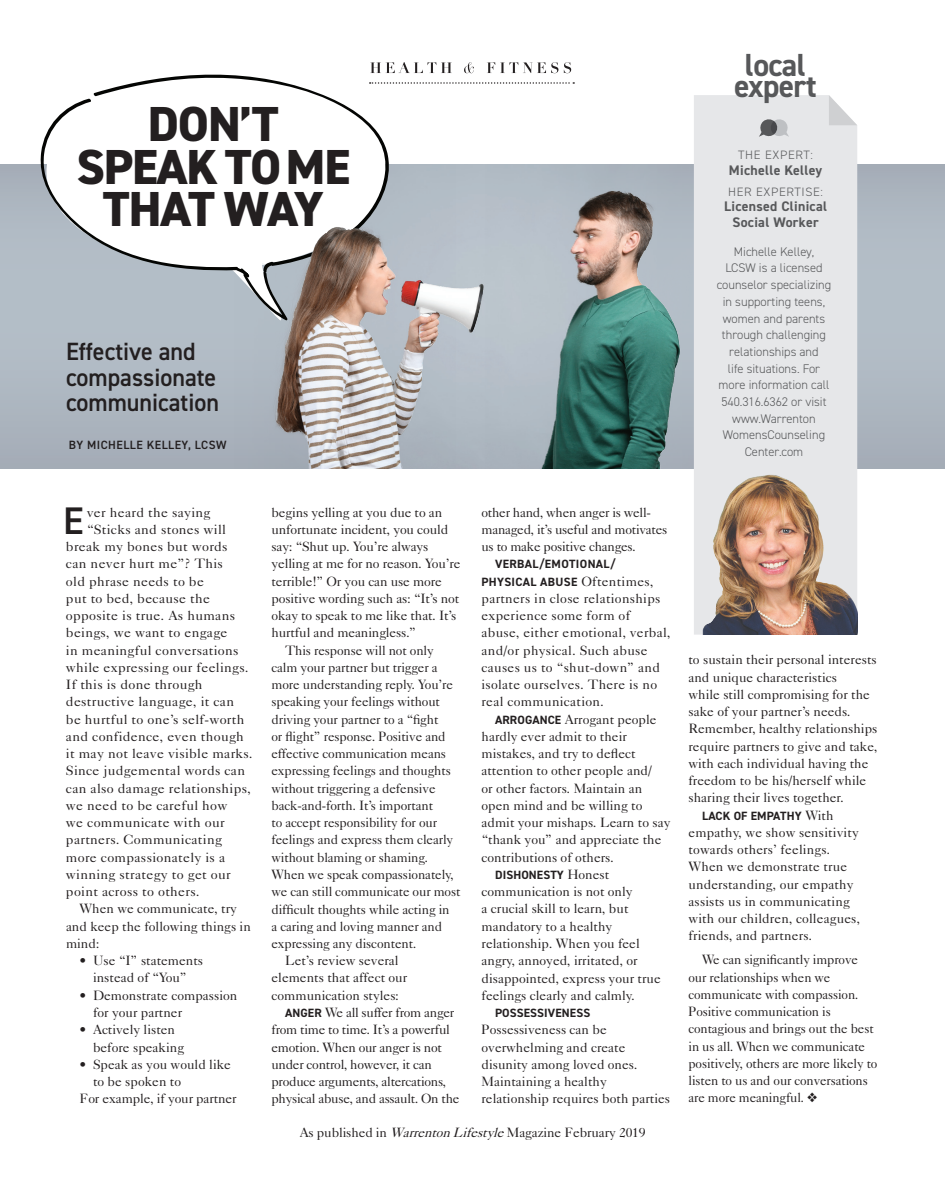
<style>
.page{position:relative;width:945px;height:1202px;background:#fff}
.page>*{position:absolute;margin:0;border:0;box-sizing:border-box;transform-origin:0 0}
.SANS_SERIF_HEADLINE{font:800 49.35px/42.5px "DIN2014";letter-spacing:-.02em;color:#231f20;text-align:center}
.BODY_TEXT{font:600 38.55px "DIN2014";color:#231f20}
.BIO___CUTLINE{font:700 31.95px "DIN2014";letter-spacing:-.02em;color:#57585a}
.SUBHEAD_1{font:600 25.05px/25.5px "DIN2014";color:#231f20;scale:.96 1}
.BIO___CUTLINE-2{font:700 13.95px/15.3px "DIN2014";letter-spacing:.02em;color:#57585a;text-align:center}
.BODY_TEXT-2{font:13.5px/17.2px "Caslon Five Forty";color:#231f20}
.BODY_TEXT-3{font:13.5px/17.2px "Caslon Five Forty";letter-spacing:.02em;color:#231f20}
.BODY_TEXT-4{font:13.5px/17.2px "Caslon Five Forty";letter-spacing:-.02em;color:#231f20}
.t1{font:13.5px "Caslon Five Forty";letter-spacing:-.01em;color:#221e1f}
.BIO___CUTLINE-3{font:300 12.45px/16.6px "DIN2014";color:#57585a;text-align:center}
.BIO___CUTLINE-4{font:300 12.15px "DIN2014";letter-spacing:.05em;color:#57585a}
.BODY_TEXT-5{font:700 12px "DIN2014";letter-spacing:.01em;color:#231f20}
.BODY_TEXT-6{font:700 12px/17.2px "DIN2014";letter-spacing:.03em;color:#231f20}
.BYLINE{font:600 12px "DIN2014";letter-spacing:.04em;color:#231f20}
.s1{font-family:"DIN2014";font-weight:700;font-size:12px}
.s2{font-family:"Caslon Five Forty";font-weight:400;font-size:13.5px}
.s3{font-style:italic}
</style>
<div class="page">
<div style="left:0;top:164px;width:945px;height:304px;background:#b0b9c3"></div>
<svg style="left:370px;top:62px;width:201px;height:11px"></svg>
<svg style="left:393px;top:82px;width:181px;height:2px"></svg>
<svg style="left:93px;top:65px;width:300px;height:99px"></svg>
<svg style="left:38px;top:98px;width:250px;height:197px"></svg>
<div style="left:694px;top:95px;width:163px;height:363px;background:#e6e7e9"></div>
<svg style="left:829px;top:95px;width:28px;height:30px"></svg>
<img style="left:672px;top:458px;width:185px;height:176px">
<svg style="left:759px;top:118px;width:30px;height:19px"></svg>
<img style="left:256px;top:164px;width:444px;height:304px">
<p class="SANS_SERIF_HEADLINE" style="left:76px;top:103px;width:275px">DON’T<br>SPEAK TO ME<br>THAT WAY</p>
<p class="SUBHEAD_1" style="left:66px;top:338px;width:161px">Effective and compassionate communication</p>
<p class="BYLINE" style="left:69px;top:437px;width:159px">BY MICHELLE KELLEY, LCSW</p>
<p class="BIO___CUTLINE" style="left:745px;top:44px;width:62px">local</p>
<p class="BIO___CUTLINE" style="left:734px;top:64px;width:84px">expert</p>
<p class="BIO___CUTLINE-4" style="left:738px;top:148px;width:76px">THE EXPERT:</p>
<p class="BIO___CUTLINE-2" style="left:729px;top:162px;width:95px">Michelle Kelley</p>
<p class="BIO___CUTLINE-4" style="left:728px;top:184px;width:96px">HER EXPERTISE:</p>
<p class="BIO___CUTLINE-2" style="left:724px;top:199px;width:104px">Licensed Clinical<br>Social Worker</p>
<p class="BIO___CUTLINE-3" style="left:717px;top:243px;width:116px">Michelle Kelley,<br>LCSW is a licensed counselor specializing in supporting teens, women and parents through challenging relationships and<br>life situations. For more information call<br>540.316.6362 or visit www.Warrenton<br>WomensCounseling<br>Center.com</p>
<p class="BODY_TEXT" style="left:63px;top:495px;width:22px">E</p>
<p class="BODY_TEXT-3" style="left:87px;top:503px;width:125px">ver heard the saying</p>
<p class="BODY_TEXT-3" style="left:87px;top:520px;width:141px">“Sticks and stones will</p>
<p class="BODY_TEXT-3" style="left:66px;top:537px;width:163px">break my bones but words</p>
<p class="BODY_TEXT-3" style="left:66px;top:555px;width:159px">can never hurt me”? This</p>
<p class="BODY_TEXT-3" style="left:66px;top:572px;width:139px">old phrase needs to be</p>
<p class="BODY_TEXT-3" style="left:66px;top:589px;width:146px">put to bed, because the</p>
<p class="BODY_TEXT-3" style="left:66px;top:606px;width:171px">opposite is true. As humans</p>
<p class="BODY_TEXT-3" style="left:66px;top:624px;width:163px">beings, we want to engage</p>
<p class="BODY_TEXT-3" style="left:66px;top:641px;width:174px">in meaningful conversations</p>
<p class="BODY_TEXT-3" style="left:66px;top:658px;width:184px">while expressing our feelings.</p>
<p class="BODY_TEXT-3" style="left:66px;top:675px;width:138px">If this is done through</p>
<p class="BODY_TEXT-3" style="left:66px;top:693px;width:170px">destructive language, it can</p>
<p class="BODY_TEXT-3" style="left:66px;top:710px;width:180px">be hurtful to one’s self-worth</p>
<p class="BODY_TEXT-3" style="left:66px;top:727px;width:179px">and confidence, even though</p>
<p class="BODY_TEXT-3" style="left:66px;top:744px;width:188px">it may not leave visible marks.</p>
<p class="BODY_TEXT-3" style="left:66px;top:762px;width:181px">Since judgemental words can</p>
<p class="BODY_TEXT-3" style="left:66px;top:779px;width:186px">can also damage relationships,</p>
<p class="BODY_TEXT-3" style="left:66px;top:796px;width:163px">we need to be careful how</p>
<p class="BODY_TEXT-3" style="left:66px;top:813px;width:160px">we communicate with our</p>
<p class="BODY_TEXT-3" style="left:66px;top:831px;width:157px">partners. Communicating</p>
<p class="BODY_TEXT-3" style="left:66px;top:848px;width:161px">more compassionately is a</p>
<p class="BODY_TEXT-3" style="left:66px;top:865px;width:166px">winning strategy to get our</p>
<p class="BODY_TEXT-3" style="left:66px;top:882px;width:135px">point across to others.</p>
<p class="BODY_TEXT-2" style="left:66px;top:900px;width:186px;text-indent:14px">When we communicate, try and keep the following things in mind:</p>
<p class="BODY_TEXT-2" style="left:80px;top:951px;width:125px;text-align:center">• Use “I” statements instead of “You”</p>
<p class="BODY_TEXT-2" style="left:93px;top:986px;width:146px;text-indent:-14px">• Demonstrate compassion for your partner</p>
<p class="BODY_TEXT-2" style="left:93px;top:1020px;width:93px;text-indent:-14px">• Actively listen before speaking</p>
<p class="BODY_TEXT-2" style="left:93px;top:1055px;width:140px;text-indent:-14px">• Speak as you would like to be spoken to</p>
<p class="BODY_TEXT-2" style="left:80px;top:1089px;width:159px">For example, if your partner</p>
<p class="BODY_TEXT-2" style="left:271px;top:503px;width:191px">begins yelling at you due to an unfortunate incident, you could say: “Shut up. You’re always yelling at me for no reason. You’re terrible!” Or you can use more positive wording such as: “It’s not okay to speak to me like that. It’s hurtful and meaningless.”</p>
<p class="BODY_TEXT-2" style="left:272px;top:641px;width:191px;text-indent:13px">This response will not only calm your partner but trigger a more understanding reply. You’re speaking your feelings without driving your partner to a “fight<br>or flight” response. Positive and effective communication means expressing feelings and thoughts without triggering a defensive back-and-forth. It’s important<br>to accept responsibility for our feelings and express them clearly without blaming or shaming.<br>When we speak compassionately, we can still communicate our most difficult thoughts while acting in<br>a caring and loving manner and expressing any discontent.</p>
<p class="BODY_TEXT-2" style="left:272px;top:951px;width:137px;text-indent:14px">Let’s review several elements that affect our communication styles:</p>
<p class="BODY_TEXT-4" style="left:272px;top:1003px;width:190px;text-indent:14px"><span class="s1">ANGER</span> We all suffer from anger from time to time. It’s a powerful emotion. When our anger is not under control, however, it can produce arguments, altercations, physical abuse, and assault. On the</p>
<p class="BODY_TEXT-4" style="left:482px;top:503px;width:187px">other hand, when anger is well&shy;managed, it’s useful and motivates us to make positive changes.</p>
<p class="BODY_TEXT-6" style="left:482px;top:555px;width:173px;text-indent:14px">VERBAL/EMOTIONAL/<br>PHYSICAL ABUSE <span class="s2">Oftentimes,</span></p>
<p class="BODY_TEXT-3" style="left:482px;top:589px;width:191px">partners in close relationships experience some form of abuse, either emotional, verbal, and/or physical. Such abuse causes us to “shut-down” and isolate ourselves. There is no real communication.</p>
<p class="BODY_TEXT-2" style="left:482px;top:710px;width:190px;text-indent:14px"><span class="s1">ARROGANCE</span> Arrogant people hardly ever admit to their mistakes, and try to deflect attention to other people and/<br>or other factors. Maintain an open mind and be willing to admit your mishaps. Learn to say “thank you” and appreciate the contributions of others.</p>
<p class="BODY_TEXT-5" style="left:495px;top:866px;width:116px">DISHONESTY <span class="s2">Honest</span></p>
<p class="BODY_TEXT-2" style="left:482px;top:882px;width:181px">communication is not only<br>a crucial skill to learn, but mandatory to a healthy relationship. When you feel angry, annoyed, irritated, or disappointed, express your true feelings clearly and calmly.</p>
<p class="BODY_TEXT-5" style="left:495px;top:1004px;width:97px">POSSESSIVENESS</p>
<p class="BODY_TEXT-2" style="left:482px;top:1020px;width:190px">Possessiveness can be overwhelming and create disunity among loved ones.<br>Maintaining a healthy relationship requires both parties</p>
<p class="t1" style="left:300px;top:1124px;width:347px">As published in <span class="s3">WarrentonLifestyle</span>Magazine February 2019</p>
<p class="BODY_TEXT-2" style="left:688px;top:650px;width:190px">to sustain their personal interests and unique characteristics<br>while still compromising for the sake of your partner’s needs.<br>Remember, healthy relationships require partners to give and take, with each individual having the freedom to be his/herself while sharing their lives together.</p>
<p class="BODY_TEXT-5" style="left:702px;top:807px;width:133px">LACK OF EMPATHY <span class="s2">With</span></p>
<p class="BODY_TEXT-2" style="left:689px;top:823px;width:173px">empathy, we show sensitivity towards others’ feelings.<br>When we demonstrate true understanding, our empathy assists us in communicating with our children, colleagues, friends, and partners.</p>
<p class="BODY_TEXT-2" style="left:688px;top:950px;width:190px;text-indent:14px">We can significantly improve our relationships when we communicate with compassion.<br>Positive communication is contagious and brings out the best in us all. When we communicate positively, others are more likely to listen to us and our conversations are more meaningful. ❖</p>
</div>
